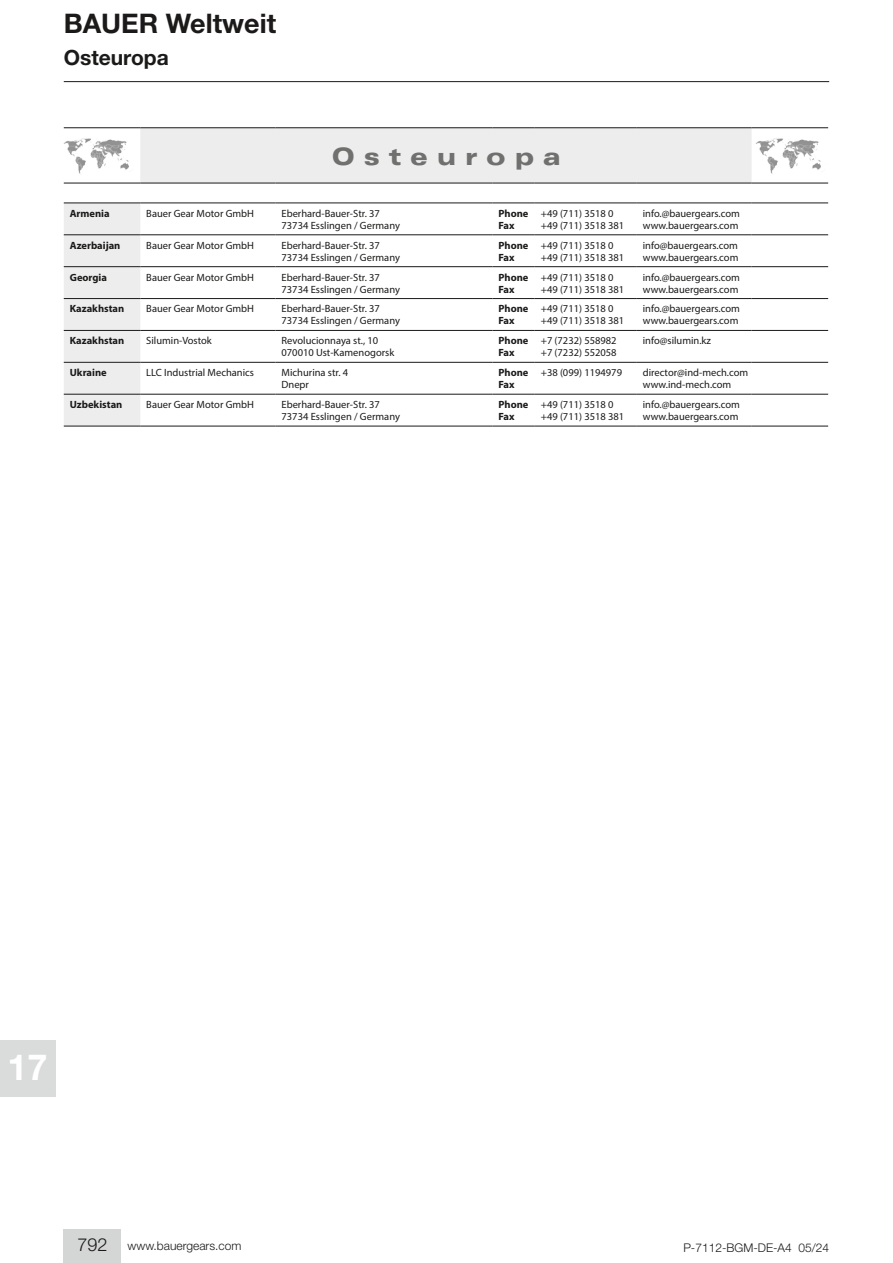
<style>
.page{position:relative;width:893px;height:1263px;background:#fff}
.page>*{position:absolute;margin:0;border:0;box-sizing:border-box;transform-origin:0 0}
.t1{font:700 36px "Helvetica Neue LT Std";color:#fff}
.t2{font:700 27px "Helvetica Neue LT Std";color:#1b1a19}
.t3{font:900 expanded 24px "Univers LT Std";letter-spacing:.37em;color:#70706f}
._9_2_Kopf-Titel_unten_Inhalt{font:700 21px "Helvetica Neue LT Std";color:#1b1a19}
.t4{font:300 12px "Helvetica Neue LT Std";color:#1b1a19}
.t5{font:10.5px/12px "Myriad Pro";color:#1b1a19}
.t6{font:700 10.5px/12px "Myriad Pro";color:#1b1a19}
.s1{font-size:18px}
</style>
<div class="page">
<div style="left:0;top:1041px;width:55px;height:56px;background:#dadbdb"></div>
<img style="left:755px;top:138px;width:66px;height:36px">
<svg style="left:64px;top:128px;width:688px;height:298px"></svg>
<hr style="left:140px;top:127px;width:136px;height:1px;background:#1b1a19">
<hr style="left:276px;top:127px;width:216px;height:1px;background:#1b1a19">
<hr style="left:492px;top:127px;width:43px;height:1px;background:#1b1a19">
<hr style="left:535px;top:127px;width:102px;height:1px;background:#1b1a19">
<hr style="left:637px;top:127px;width:115px;height:1px;background:#1b1a19">
<hr style="left:752px;top:127px;width:76px;height:1px;background:#1b1a19">
<hr style="left:140px;top:183px;width:136px;height:1px;background:#1b1a19">
<hr style="left:276px;top:183px;width:216px;height:1px;background:#1b1a19">
<hr style="left:492px;top:183px;width:43px;height:1px;background:#1b1a19">
<hr style="left:535px;top:183px;width:102px;height:1px;background:#1b1a19">
<hr style="left:637px;top:183px;width:115px;height:1px;background:#1b1a19">
<hr style="left:752px;top:183px;width:76px;height:1px;background:#1b1a19">
<hr style="left:140px;top:203px;width:136px;height:1px;background:#1b1a19">
<hr style="left:276px;top:203px;width:216px;height:1px;background:#1b1a19">
<hr style="left:492px;top:203px;width:43px;height:1px;background:#1b1a19">
<hr style="left:535px;top:203px;width:102px;height:1px;background:#1b1a19">
<hr style="left:637px;top:203px;width:115px;height:1px;background:#1b1a19">
<hr style="left:752px;top:203px;width:76px;height:1px;background:#1b1a19">
<hr style="left:140px;top:235px;width:136px;height:1px;background:#1b1a19">
<hr style="left:276px;top:235px;width:216px;height:1px;background:#1b1a19">
<hr style="left:492px;top:235px;width:43px;height:1px;background:#1b1a19">
<hr style="left:535px;top:235px;width:102px;height:1px;background:#1b1a19">
<hr style="left:637px;top:235px;width:115px;height:1px;background:#1b1a19">
<hr style="left:752px;top:235px;width:76px;height:1px;background:#1b1a19">
<hr style="left:140px;top:266px;width:136px;height:1px;background:#1b1a19">
<hr style="left:276px;top:266px;width:216px;height:1px;background:#1b1a19">
<hr style="left:492px;top:266px;width:43px;height:1px;background:#1b1a19">
<hr style="left:535px;top:266px;width:102px;height:1px;background:#1b1a19">
<hr style="left:637px;top:266px;width:115px;height:1px;background:#1b1a19">
<hr style="left:752px;top:266px;width:76px;height:1px;background:#1b1a19">
<hr style="left:140px;top:298px;width:136px;height:1px;background:#1b1a19">
<hr style="left:276px;top:298px;width:216px;height:1px;background:#1b1a19">
<hr style="left:492px;top:298px;width:43px;height:1px;background:#1b1a19">
<hr style="left:535px;top:298px;width:102px;height:1px;background:#1b1a19">
<hr style="left:637px;top:298px;width:115px;height:1px;background:#1b1a19">
<hr style="left:752px;top:298px;width:76px;height:1px;background:#1b1a19">
<hr style="left:140px;top:330px;width:136px;height:1px;background:#1b1a19">
<hr style="left:276px;top:330px;width:216px;height:1px;background:#1b1a19">
<hr style="left:492px;top:330px;width:43px;height:1px;background:#1b1a19">
<hr style="left:535px;top:330px;width:102px;height:1px;background:#1b1a19">
<hr style="left:637px;top:330px;width:115px;height:1px;background:#1b1a19">
<hr style="left:752px;top:330px;width:76px;height:1px;background:#1b1a19">
<hr style="left:140px;top:362px;width:136px;height:1px;background:#1b1a19">
<hr style="left:276px;top:362px;width:216px;height:1px;background:#1b1a19">
<hr style="left:492px;top:362px;width:43px;height:1px;background:#1b1a19">
<hr style="left:535px;top:362px;width:102px;height:1px;background:#1b1a19">
<hr style="left:637px;top:362px;width:115px;height:1px;background:#1b1a19">
<hr style="left:752px;top:362px;width:76px;height:1px;background:#1b1a19">
<hr style="left:140px;top:394px;width:136px;height:1px;background:#1b1a19">
<hr style="left:276px;top:394px;width:216px;height:1px;background:#1b1a19">
<hr style="left:492px;top:394px;width:43px;height:1px;background:#1b1a19">
<hr style="left:535px;top:394px;width:102px;height:1px;background:#1b1a19">
<hr style="left:637px;top:394px;width:115px;height:1px;background:#1b1a19">
<hr style="left:752px;top:394px;width:76px;height:1px;background:#1b1a19">
<hr style="left:140px;top:426px;width:136px;height:1px;background:#1b1a19">
<hr style="left:276px;top:426px;width:216px;height:1px;background:#1b1a19">
<hr style="left:492px;top:426px;width:43px;height:1px;background:#1b1a19">
<hr style="left:535px;top:426px;width:102px;height:1px;background:#1b1a19">
<hr style="left:637px;top:426px;width:115px;height:1px;background:#1b1a19">
<hr style="left:752px;top:426px;width:76px;height:1px;background:#1b1a19">
<hr style="left:64px;top:127px;width:76px;height:1px;background:#1b1a19">
<hr style="left:64px;top:183px;width:76px;height:1px;background:#1b1a19">
<hr style="left:64px;top:203px;width:76px;height:1px;background:#1b1a19">
<hr style="left:64px;top:235px;width:76px;height:1px;background:#1b1a19">
<hr style="left:64px;top:266px;width:76px;height:1px;background:#1b1a19">
<hr style="left:64px;top:298px;width:76px;height:1px;background:#1b1a19">
<hr style="left:64px;top:394px;width:76px;height:1px;background:#1b1a19">
<hr style="left:64px;top:426px;width:76px;height:1px;background:#1b1a19">
<hr style="left:64px;top:330px;width:76px;height:1px;background:#1b1a19">
<hr style="left:64px;top:362px;width:76px;height:1px;background:#1b1a19">
<div style="left:145px;top:140px;width:603px;height:33px;background:#ededed"></div>
<div style="left:64px;top:1230px;width:57px;height:33px;background:#d4d5d5"></div>
<hr style="left:64px;top:81px;width:765px;height:1px;background:#1b1a19">
<h2 class="t2" style="left:64px;top:6px;width:214px">BAUER Weltweit</h2>
<p class="_9_2_Kopf-Titel_unten_Inhalt" style="left:64px;top:45px;width:107px">Osteuropa</p>
<p class="t3" style="left:332px;top:143px;width:231px">Osteuropa</p>
<p class="t6" style="left:70px;top:207px;width:41px">Armenia</p>
<p class="t5" style="left:146px;top:207px;width:109px">Bauer Gear Motor GmbH</p>
<p class="t5" style="left:282px;top:207px;width:120px">Eberhard-Bauer-Str. 37<br>73734 Esslingen / Germany</p>
<p class="t6" style="left:498px;top:207px;width:32px">Phone<br>Fax</p>
<p class="t5" style="left:541px;top:207px;width:85px">+49 (711) 3518 0 +49 (711) 3518 381</p>
<p class="t5" style="left:643px;top:207px;width:99px">info.@bauergears.com www.bauergears.com</p>
<p class="t6" style="left:70px;top:239px;width:52px">Azerbaijan</p>
<p class="t5" style="left:146px;top:239px;width:109px">Bauer Gear Motor GmbH</p>
<p class="t5" style="left:282px;top:239px;width:120px">Eberhard-Bauer-Str. 37<br>73734 Esslingen / Germany</p>
<p class="t6" style="left:498px;top:239px;width:32px">Phone<br>Fax</p>
<p class="t5" style="left:541px;top:239px;width:85px">+49 (711) 3518 0 +49 (711) 3518 381</p>
<p class="t5" style="left:643px;top:239px;width:97px">info@bauergears.com www.bauergears.com</p>
<p class="t6" style="left:70px;top:271px;width:39px">Georgia</p>
<p class="t5" style="left:146px;top:271px;width:109px">Bauer Gear Motor GmbH</p>
<p class="t5" style="left:282px;top:271px;width:120px">Eberhard-Bauer-Str. 37<br>73734 Esslingen / Germany</p>
<p class="t6" style="left:498px;top:271px;width:32px">Phone<br>Fax</p>
<p class="t5" style="left:541px;top:271px;width:85px">+49 (711) 3518 0 +49 (711) 3518 381</p>
<p class="t5" style="left:643px;top:271px;width:99px">info.@bauergears.com www.bauergears.com</p>
<p class="t6" style="left:70px;top:303px;width:56px">Kazakhstan</p>
<p class="t5" style="left:146px;top:303px;width:109px">Bauer Gear Motor GmbH</p>
<p class="t5" style="left:282px;top:303px;width:120px">Eberhard-Bauer-Str. 37<br>73734 Esslingen / Germany</p>
<p class="t6" style="left:498px;top:303px;width:32px">Phone<br>Fax</p>
<p class="t5" style="left:541px;top:303px;width:85px">+49 (711) 3518 0 +49 (711) 3518 381</p>
<p class="t5" style="left:643px;top:303px;width:99px">info.@bauergears.com www.bauergears.com</p>
<p class="t6" style="left:70px;top:334px;width:56px">Kazakhstan</p>
<p class="t5" style="left:146px;top:335px;width:67px">Silumin-Vostok</p>
<p class="t5" style="left:282px;top:335px;width:114px">Revolucionnaya st., 10<br>070010 Ust-Kamenogorsk</p>
<p class="t6" style="left:498px;top:334px;width:32px">Phone<br>Fax</p>
<p class="t5" style="left:541px;top:335px;width:77px">+7 (7232) 558982 +7 (7232) 552058</p>
<p class="t5" style="left:643px;top:335px;width:70px">info@silumin.kz</p>
<p class="t6" style="left:70px;top:366px;width:38px">Ukraine</p>
<p class="t5" style="left:146px;top:366px;width:109px">LLC Industrial Mechanics</p>
<p class="t5" style="left:282px;top:366px;width:68px">Michurina str. 4<br>Dnepr</p>
<p class="t6" style="left:498px;top:366px;width:32px">Phone<br>Fax</p>
<p class="t5" style="left:541px;top:366px;width:83px">+38 (099) 1194979</p>
<p class="t5" style="left:643px;top:366px;width:107px">director@ind-mech.com www.ind-mech.com</p>
<p class="t6" style="left:70px;top:398px;width:54px">Uzbekistan</p>
<p class="t5" style="left:146px;top:398px;width:109px">Bauer Gear Motor GmbH</p>
<p class="t5" style="left:282px;top:398px;width:120px">Eberhard-Bauer-Str. 37<br>73734 Esslingen / Germany</p>
<p class="t6" style="left:498px;top:398px;width:32px">Phone<br>Fax</p>
<p class="t5" style="left:541px;top:398px;width:85px">+49 (711) 3518 0 +49 (711) 3518 381</p>
<p class="t5" style="left:643px;top:398px;width:99px">info.@bauergears.com www.bauergears.com</p>
<h1 class="t1" style="left:8px;top:1045px;width:42px">17</h1>
<p class="t4" style="left:77px;top:1239px;width:165px"><span class="s1">792</span> www.bauergears.com</p>
<p class="t4" style="left:683px;top:1240px;width:147px">P-7112-BGM-DE-A4 05/24</p>
</div>
